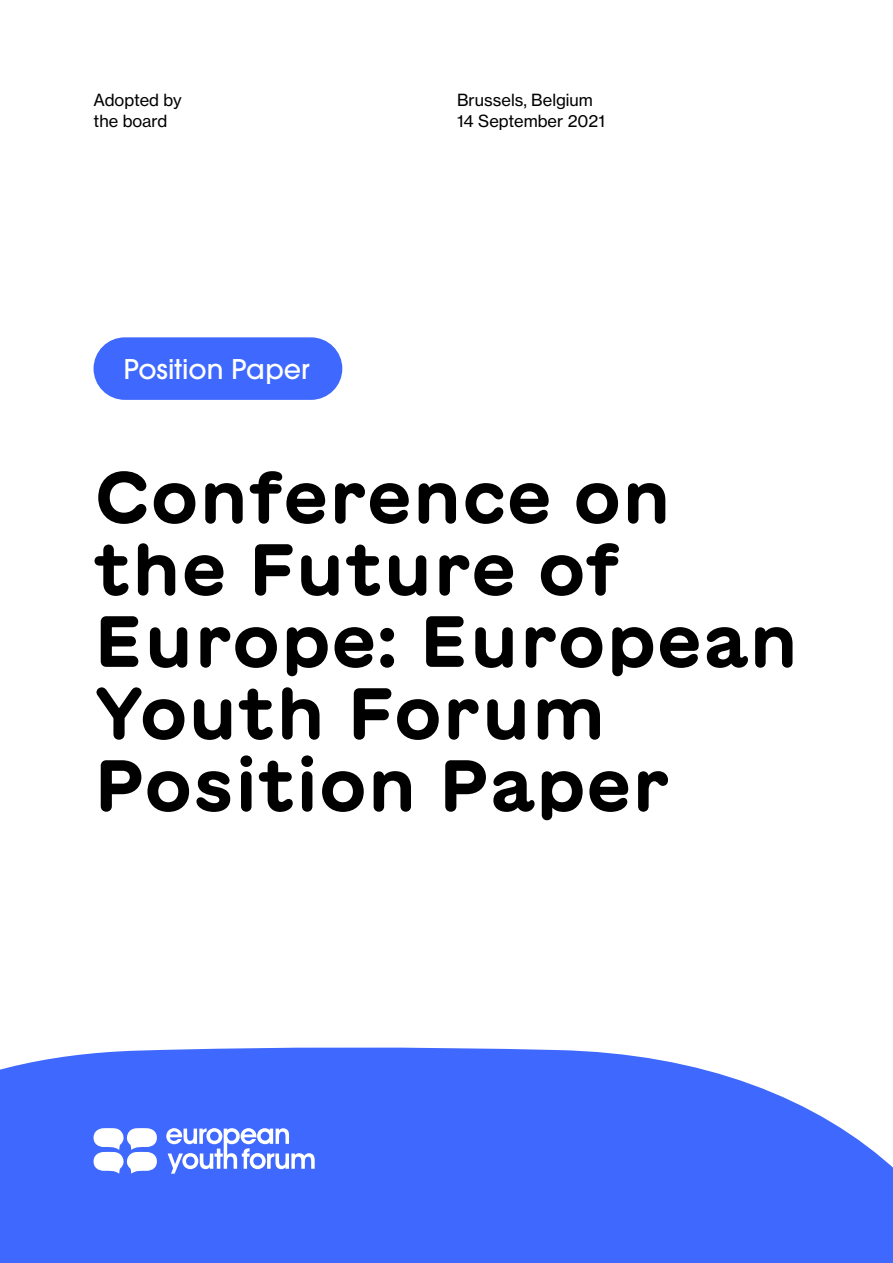
<style>
.page{position:relative;width:893px;height:1263px;background:#fff}
.page>*{position:absolute;margin:0;border:0;box-sizing:border-box;transform-origin:0 0}
.t1{font:700 72px/72px "GT Maru";color:#000}
.t2{font:500 27px "ITC Avant Garde Pro";color:#fff}
.t3{font:16.5px/21px "N Haas Grotesk TX Pro 55 Rg";color:#000}
</style>
<div class="page">
<svg style="left:0;top:1047px;width:893px;height:216px;background:#4e74fe"></svg>
<div style="left:94px;top:337px;width:248px;height:63px;background:#3e68fe;border-radius:31px"></div>
<svg style="left:166px;top:1128px;width:149px;height:46px"></svg>
<svg style="left:93px;top:1128px;width:64px;height:46px"></svg>
<p class="t3" style="left:94px;top:90px;width:90px">Adopted by the board</p>
<p class="t3" style="left:457px;top:90px;width:149px">Brussels, Belgium<br>14 September 2021</p>
<p class="t2" style="left:124px;top:351px;width:188px">Position Paper</p>
<p class="t1" style="left:94px;top:461px;width:706px">Conference on the Future of<br>Europe: European<br>Youth Forum<br>Position Paper</p>
</div>
